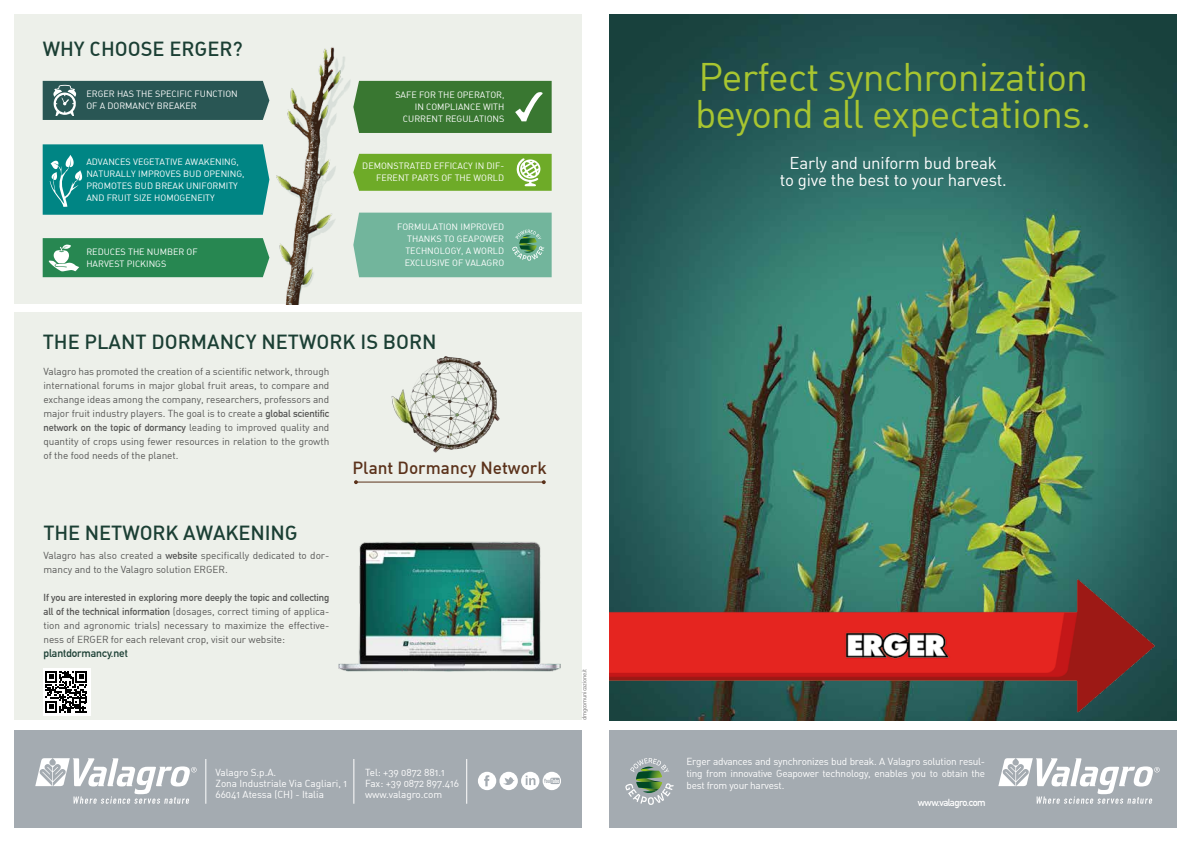
<style>
.page{position:relative;width:1191px;height:842px;background:#fff}
.page>*{position:absolute;margin:0;border:0;box-sizing:border-box;transform-origin:0 0}
.t1{font:39.1px/36.9px "DIN Regular Alternate";letter-spacing:-.02em;color:#a8c530}
.t2{font:20px "DIN Medium Alternate";color:#1b3f34}
.t3{font:17.2px "DIN Medium Alternate";color:#5b321b}
.t4{font:16.8px/17.9px "DIN Regular Alternate";letter-spacing:-.01em;color:#fff;text-align:center}
.t5{font:700 11px "DIN Alternate";letter-spacing:-.005em;color:#1b3f34}
.t6{font:10px/14px "DIN Regular Alternate";letter-spacing:-.005em;color:#575756;text-align:justify}
.t7{font:10px/12px "DIN Alternate";letter-spacing:-.025em;color:#fff;text-align:justify}
.t8{font:700 10px "DIN Alternate";letter-spacing:-.005em;color:#575756}
.t9{font:10px/11px "DIN Regular Alternate";letter-spacing:-.005em;color:#fff}
.t10{font:700 10px "DIN Alternate";letter-spacing:-.05em;color:#fff}
.t11{font:9px/12px "DIN Alternate";color:#fff}
.t12{font:6px "DIN Alternate";letter-spacing:-.05em;color:#706f6f}
.s1{font-family:"DIN Alternate";font-weight:700}
.s2{font-family:"DIN Regular Alternate";font-weight:400}
</style>
<div class="page">
<div style="left:14px;top:14px;width:567px;height:290px;background:#edf0ea"></div>
<img style="left:609px;top:15px;width:567px;height:705px">
<div style="left:14px;top:730px;width:567px;height:98px;background:#a4abb1"></div>
<hr style="left:353px;top:759px;width:1px;height:45px;background:#fff">
<hr style="left:466px;top:759px;width:1px;height:45px;background:#fff">
<hr style="left:205px;top:759px;width:1px;height:45px;background:#fff">
<svg style="left:478px;top:772px;width:83px;height:18px"></svg>
<svg style="left:35px;top:758px;width:162px;height:46px"></svg>
<div style="left:14px;top:313px;width:567px;height:407px;background:#edf0ea"></div>
<hr style="left:356px;top:482px;width:188px;height:1px;background:#5b321b">
<svg style="left:354px;top:480px;width:4px;height:4px"></svg>
<svg style="left:542px;top:480px;width:4px;height:4px"></svg>
<img style="left:391px;top:356px;width:109px;height:97px">
<div style="left:609px;top:730px;width:567px;height:98px;background:#a4abb1"></div>
<svg style="left:625px;top:758px;width:48px;height:47px"></svg>
<svg style="left:998px;top:758px;width:161px;height:46px"></svg>
<div style="left:43px;top:81px;width:220px;height:39px;background:#295654"></div>
<div style="left:43px;top:144px;width:220px;height:71px;background:#008584"></div>
<svg style="left:43px;top:238px;width:220px;height:39px;background:#308c58"></svg>
<div style="left:353px;top:81px;width:198px;height:52px;background:#397731"></div>
<svg style="left:353px;top:154px;width:198px;height:37px;background:#77b035"></svg>
<div style="left:353px;top:213px;width:198px;height:64px;background:#72b59c"></div>
<img style="left:263px;top:47px;width:88px;height:257px">
<img style="left:338px;top:542px;width:222px;height:129px">
<img style="left:609px;top:569px;width:553px;height:152px">
<div style="left:43px;top:668px;width:47px;height:48px;background:#fff"></div>
<svg style="left:46px;top:671px;width:41px;height:42px"></svg>
<h2 class="t2" style="left:43px;top:36px;width:202px">WHY CHOOSE ERGER?</h2>
<p class="t11" style="left:86px;top:88px;width:153px">ERGER HAS THE SPECIFIC FUNCTION<br>OF A DORMANCY BREAKER</p>
<p class="t11" style="left:86px;top:155px;width:160px">ADVANCES VEGETATIVE AWAKENING,<br>NATURALLY IMPROVES BUD OPENING,<br>PROMOTES BUD BREAK UNIFORMITY<br>AND FRUIT SIZE HOMOGENEITY</p>
<p class="t11" style="left:86px;top:246px;width:113px">REDUCES THE NUMBER OF<br>HARVEST PICKINGS</p>
<p class="t11" style="left:395px;top:89px;width:111px;text-align:right">SAFE FOR THE OPERATOR,<br>IN COMPLIANCE WITH<br>CURRENT REGULATIONS</p>
<p class="t11" style="left:362px;top:160px;width:143px;text-align:right">DEMONSTRATED EFFICACY IN DIF-<br>FERENT PARTS OF THE WORLD</p>
<p class="t11" style="left:405px;top:221px;width:101px;text-align:justify;text-indent:-8px">FORMULATION IMPROVED THANKS TO GEAPOWER TECHNOLOGY, A WORLD EXCLUSIVE OF VALAGRO</p>
<h2 class="t2" style="left:43px;top:329px;width:395px">THE PLANT DORMANCY NETWORK IS BORN</h2>
<p class="t6" style="left:43px;top:364px;width:287px">Valagro has promoted the creation of a scientific network, through international forums in major global fruit areas, to compare and exchange ideas among the company, researchers, professors and major fruit industry players. The goal is to create a <span class="s1">global scientific</span></p>
<p class="t8" style="left:43px;top:420px;width:287px">network on the topic of dormancy <span class="s2">leading to improved quality and</span></p>
<p class="t6" style="left:43px;top:434px;width:287px">quantity of crops using fewer resources in relation to the growth of the food needs of the planet.</p>
<h3 class="t3" style="left:352px;top:456px;width:196px">Plant Dormancy Network</h3>
<h2 class="t2" style="left:43px;top:520px;width:256px">THE NETWORK AWAKENING</h2>
<p class="t6" style="left:43px;top:548px;width:287px">Valagro has also created a <span class="s1">website</span> specifically dedicated to dor&shy;mancy and to the Valagro solution ERGER.</p>
<p class="t8" style="left:43px;top:590px;width:287px">If you are interested in exploring more deeply the topic and collecting</p>
<p class="t6" style="left:43px;top:604px;width:287px"><span class="s1">all of the technical information</span> (dosages, correct timing of applica&shy;tion and agronomic trials) necessary to maximize the effective&shy;ness of ERGER for each relevant crop, visit our website:</p>
<p class="t5" style="left:43px;top:645px;width:86px">plantdormancy.net</p>
<p class="t9" style="left:215px;top:767px;width:133px">Valagro S.p.A.<br>Zona Industriale Via Cagliari, 1<br>66041 Atessa (CH) - Italia</p>
<p class="t9" style="left:365px;top:767px;width:96px">Tel: +39 0872 881.1<br>Fax: +39 0872 897.416 www.valagro.com</p>
<p class="t12" style="left:580px;top:720px;width:53px;rotate:-90deg">dmgcomunicazione.it</p>
<h1 class="t1" style="left:695px;top:58px;width:398px">Perfect synchronization beyond all expectations.</h1>
<h3 class="t4" style="left:780px;top:153px;width:228px">Early and uniform bud break<br>to give the best to your harvest.</h3>
<p class="t7" style="left:686px;top:755px;width:300px">Erger advances and synchronizes bud break. A Valagro solution resul&shy;ting from innovative Geapower technology, enables you to obtain the best from your harvest.</p>
<p class="t10" style="left:918px;top:795px;width:69px">www.valagro.com</p>
</div>
